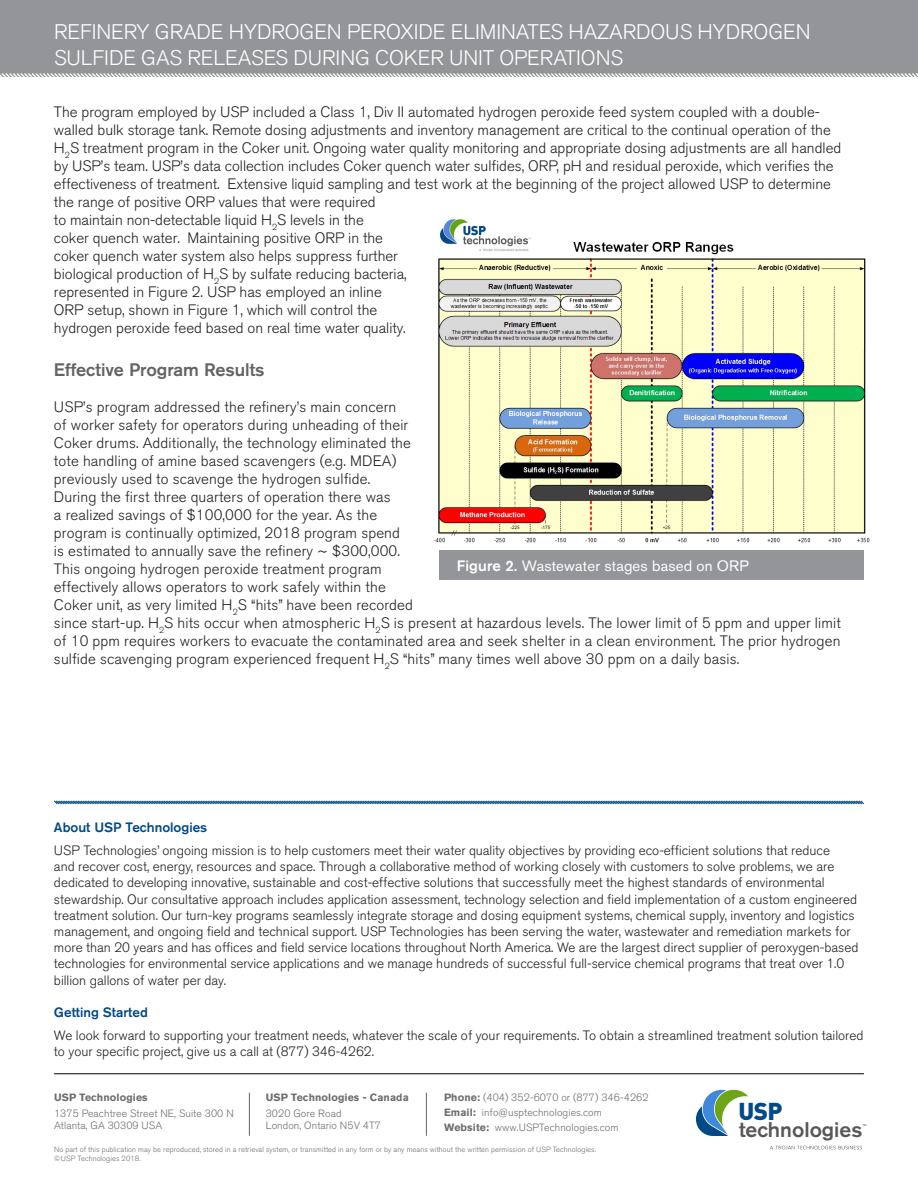
<style>
.page{position:relative;width:918px;height:1188px;background:#fff}
.page>*{position:absolute;margin:0;border:0;box-sizing:border-box;transform-origin:0 0}
.t1{font:900 24.15px "DIN";color:#004a87}
.t2{font:300 21px/25.2px "Akzidenz Grotesk BQ";letter-spacing:-.005em;color:#fff}
.t3{font:500 21px "Akzidenz Grotesk BQ";color:#57585a}
.t4{font:500 18px "Akzidenz Grotesk BQ";letter-spacing:-.005em;color:#636366}
.t5{font:300 15px/18px "Akzidenz Grotesk BQ";color:#231f20}
.t6{font:15px "Akzidenz Grotesk BQ";letter-spacing:.01em;color:#fff}
.t7{font:300 13.5px/16.2px "Akzidenz Grotesk BQ";color:#231f20}
.t8{font:500 13.5px "Akzidenz Grotesk BQ";color:#004a87}
.t9{font:300 10.5px "Akzidenz Grotesk BQ";letter-spacing:.01em;color:#6c6d70}
.t10{font:700 10.5px "Akzidenz Grotesk BQ";letter-spacing:.01em;color:#6c6d70}
.t11{font:300 7.5px "Akzidenz Grotesk BQ";letter-spacing:.01em;color:#6c6d70}
.t12{font:2.85px "Helvetica";color:#58595b}
.s1{font-weight:500}
.s2{font-weight:700}
</style>
<div class="page">
<div style="left:0;top:0;width:918px;height:77px;background:#939598"></div>
<svg style="left:0;top:73px;width:918px;height:4px"></svg>
<svg style="left:696px;top:1090px;width:52px;height:46px"></svg>
<svg style="left:770px;top:1146px;width:92px;height:3px"></svg>
<svg style="left:54px;top:800px;width:810px;height:5px"></svg>
<hr style="left:54px;top:1074px;width:810px;height:1px;background:#000">
<hr style="left:249px;top:1093px;width:1px;height:43px;background:#636366">
<hr style="left:426px;top:1093px;width:1px;height:43px;background:#636366">
<div style="left:439px;top:550px;width:425px;height:30px;background:#939598"></div>
<img style="left:435px;top:219px;width:435px;height:324px">
<p class="t2" style="left:54px;top:20px;width:758px">REFINERY GRADE HYDROGEN PEROXIDE ELIMINATES HAZARDOUS HYDROGEN<br>SULFIDE GAS RELEASES DURING COKER UNIT OPERATIONS</p>
<p class="t5" style="left:54px;top:103px;width:789px">The program employed by USP included a Class 1, Div II automated hydrogen peroxide feed system coupled with a double&shy;walled bulk storage tank. Remote dosing adjustments and inventory management are critical to the continual operation of the H<sub>2</sub>S treatment program in the Coker unit. Ongoing water quality monitoring and appropriate dosing adjustments are all handled by USP’s team. USP’s data collection includes Coker quench water sulfides, ORP, pH and residual peroxide, which verifies the effectiveness of treatment. Extensive liquid sampling and test work at the beginning of the project allowed USP to determine the range of positive ORP values that were required<br>to maintain non-detectable liquid H<sub>2</sub>S levels in the<br>coker quench water. Maintaining positive ORP in the<br>coker quench water system also helps suppress further<br>biological production of H<sub>2</sub>S by sulfate reducing bacteria,<br>represented in Figure 2. USP has employed an inline<br>ORP setup, shown in Figure 1, which will control the<br>hydrogen peroxide feed based on real time water quality.</p>
<p class="t4" style="left:54px;top:359px;width:212px">Effective Program Results</p>
<p class="t5" style="left:54px;top:398px;width:788px">USP’s program addressed the refinery’s main concern<br>of worker safety for operators during unheading of their<br>Coker drums. Additionally, the technology eliminated the<br>tote handling of amine based scavengers (e.g. MDEA)<br>previously used to scavenge the hydrogen sulfide.<br>During the first three quarters of operation there was<br>a realized savings of $100,000 for the year. As the<br>program is continually optimized, 2018 program spend<br>is estimated to annually save the refinery ~ $300,000.<br>This ongoing hydrogen peroxide treatment program<br>effectively allows operators to work safely within the<br>Coker unit, as very limited H<sub>2</sub>S “hits” have been recorded<br>since start-up. H<sub>2</sub>S hits occur when atmospheric H<sub>2</sub>S is present at hazardous levels. The lower limit of 5 ppm and upper limit of 10 ppm requires workers to evacuate the contaminated area and seek shelter in a clean environment. The prior hydrogen sulfide scavenging program experienced frequent H<sub>2</sub>S “hits” many times well above 30 ppm on a daily basis.</p>
<p class="t6" style="left:457px;top:557px;width:294px"><span class="s1">Figure 2.</span> Wastewater stages based on ORP</p>
<p class="t8" style="left:54px;top:819px;width:155px">About USP Technologies</p>
<p class="t7" style="left:54px;top:843px;width:806px">USP Technologies’ ongoing mission is to help customers meet their water quality objectives by providing eco-efficient solutions that reduce<br>and recover cost, energy, resources and space. Through a collaborative method of working closely with customers to solve problems, we are dedicated to developing innovative, sustainable and cost-effective solutions that successfully meet the highest standards of environmental stewardship. Our consultative approach includes application assessment, technology selection and field implementation of a custom engineered treatment solution. Our turn-key programs seamlessly integrate storage and dosing equipment systems, chemical supply, inventory and logistics management, and ongoing field and technical support. USP Technologies has been serving the water, wastewater and remediation markets for more than 20 years and has offices and field service locations throughout North America. We are the largest direct supplier of peroxygen-based technologies for environmental service applications and we manage hundreds of successful full-service chemical programs that treat over 1.0 billion gallons of water per day.</p>
<p class="t8" style="left:54px;top:1004px;width:95px">Getting Started</p>
<p class="t7" style="left:54px;top:1027px;width:811px">We look forward to supporting your treatment needs, whatever the scale of your requirements. To obtain a streamlined treatment solution tailored to your specific project, give us a call at (877) 346-4262.</p>
<p class="t10" style="left:54px;top:1091px;width:95px">USP Technologies</p>
<p class="t9" style="left:54px;top:1107px;width:181px">1375 Peachtree Street NE, Suite 300 N</p>
<p class="t9" style="left:54px;top:1120px;width:110px">Atlanta, GA 30309 USA</p>
<p class="t10" style="left:266px;top:1091px;width:145px">USP Technologies - Canada</p>
<p class="t9" style="left:266px;top:1107px;width:77px">3020 Gore Road</p>
<p class="t9" style="left:266px;top:1120px;width:117px">London, Ontario N5V 4T7</p>
<p class="t9" style="left:444px;top:1091px;width:206px"><span class="s2">Phone:</span> (404) 352-6070 or (877) 346-4262</p>
<p class="t9" style="left:444px;top:1106px;width:159px"><span class="s2">Email:</span> info@usptechnologies.com</p>
<p class="t9" style="left:444px;top:1121px;width:176px"><span class="s2">Website:</span> www.USPTechnologies.com</p>
<p class="t11" style="left:54px;top:1145px;width:544px">No part of this publication may be reproduced, stored in a retrieval system, or transmitted in any form or by any means without the written permission of USP Technologies.</p>
<p class="t11" style="left:54px;top:1154px;width:88px">©USP Technologies 2018.</p>
<p class="t1" style="left:739px;top:1096px;width:46px">USP</p>
<p class="t3" style="left:739px;top:1116px;width:125px">technologies</p>
<p class="t12" style="left:862px;top:1123px;width:6px">TM</p>
</div>
